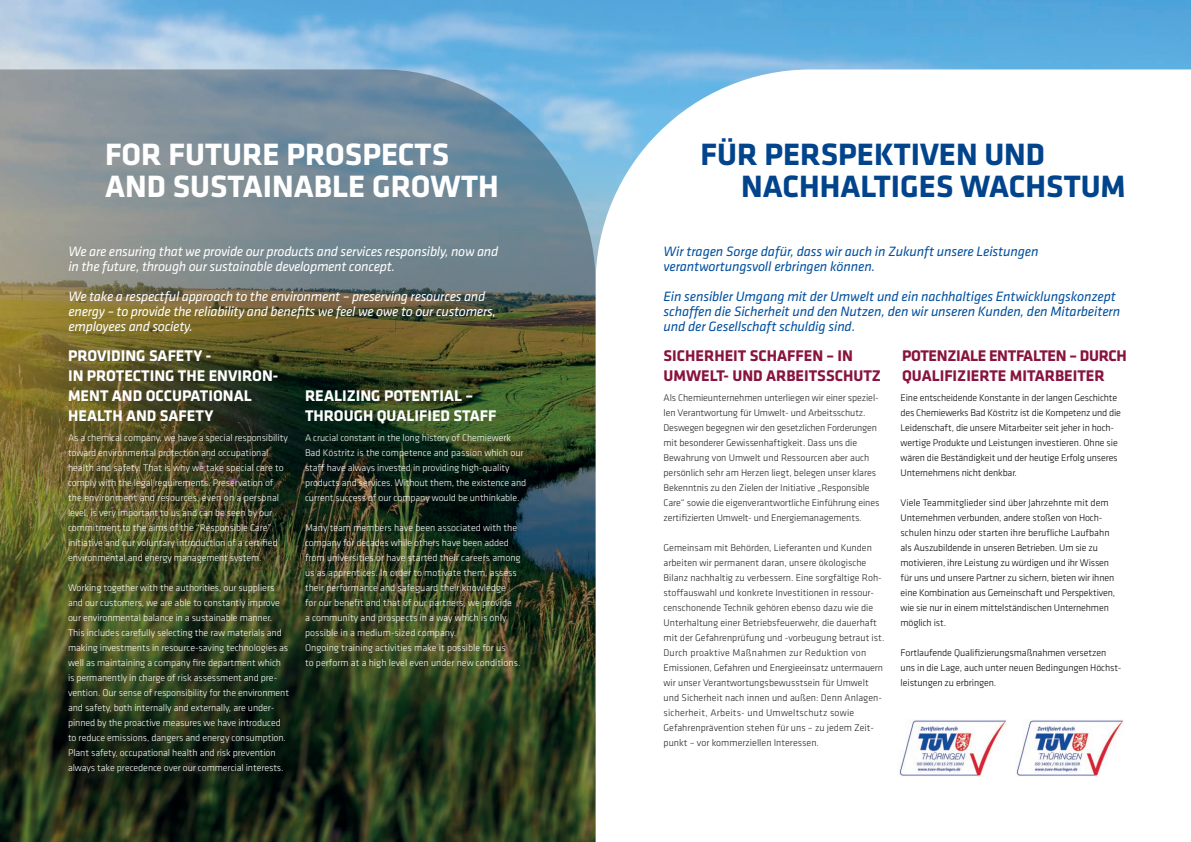
<style>
.page{position:relative;width:1191px;height:842px;background:#fff}
.page>*{position:absolute;margin:0;border:0;box-sizing:border-box;transform-origin:0 0}
.t1{font:700 32px/32px "Klavika";color:#01448c}
.t2{font:700 32px/32px "Klavika";color:#fff}
.t3{font:700 16px/20px "Klavika";color:#fff}
.t4{font:700 16px/20px "Klavika";letter-spacing:-.02em;color:#88133d}
.t5{font:700 16px/20px "Klavika";color:#88133d}
.t6{font:italic 14px/15px "Klavika";letter-spacing:-.02em;color:#fff}
.t7{font:italic 14px/15px "Klavika";letter-spacing:-.01em;color:#014f9e}
.t8{font:300 10px/15px "Klavika";letter-spacing:-.01em;color:#fff}
.t9{font:300 10px/15px "Klavika";color:#231f20}
.t10{font:300 10px/15px "Klavika";letter-spacing:-.015em;color:#000001}
</style>
<div class="page">
<img style="left:0;top:0;width:1191px;height:69px">
<svg style="left:595px;top:69px;width:596px;height:773px"></svg>
<img style="left:0;top:69px;width:595px;height:773px">
<img style="left:1015px;top:719px;width:109px;height:57px">
<img style="left:898px;top:719px;width:109px;height:57px">
<h1 class="t2" style="left:105px;top:139px;width:395px">FOR FUTURE PROSPECTS<br>AND SUSTAINABLE GROWTH</h1>
<h3 class="t6" style="left:69px;top:244px;width:431px">We are ensuring that we provide our products and services responsibly, now and in the future, through our sustainable development concept.</h3>
<h3 class="t6" style="left:69px;top:289px;width:429px">We take a respectful approach to the environment – preserving resources and energy – to provide the reliability and benefits we feel we owe to our customers, employees and society.</h3>
<h2 class="t3" style="left:68px;top:346px;width:212px">PROVIDING SAFETY -<br>IN PROTECTING THE ENVIRON-<br>MENT AND OCCUPATIONAL<br>HEALTH AND SAFETY</h2>
<p class="t8" style="left:305px;top:430px;width:223px">A crucial constant in the long history of Chemiewerk Bad Köstritz is the competence and passion which our staff have always invested in providing high-quality products and services. Without them, the existence and current success of our company would be unthinkable.</p>
<p class="t8" style="left:305px;top:520px;width:217px">Many team members have been associated with the company for decades while others have been added from universities or have started their careers among us as apprentices. In order to motivate them, assess their performance and safeguard their knowledge<br>for our benefit and that of our partners, we provide<br>a community and prospects in a way which is only possible in a medium-sized company.<br>Ongoing training activities make it possible for us<br>to perform at a high level even under new conditions.</p>
<h2 class="t3" style="left:305px;top:386px;width:193px">REALIZING POTENTIAL –<br>THROUGH QUALIFIED STAFF</h2>
<p class="t8" style="left:68px;top:430px;width:221px">As a chemical company, we have a special responsibility toward environmental protection and occupational health and safety. That is why we take special care to comply with the legal requirements. Preservation of the environment and resources, even on a personal level, is very important to us and can be seen by our commitment to the aims of the “Responsible Care” initiative and our voluntary introduction of a certified environmental and energy management system.</p>
<p class="t8" style="left:68px;top:580px;width:223px">Working together with the authorities, our suppliers and our customers, we are able to constantly improve our environmental balance in a sustainable manner.<br>This includes carefully selecting the raw materials and making investments in resource-saving technologies as well as maintaining a company fire department which is permanently in charge of risk assessment and pre&shy;vention. Our sense of responsibility for the environment and safety, both internally and externally, are under&shy;pinned by the proactive measures we have introduced to reduce emissions, dangers and energy consumption.<br>Plant safety, occupational health and risk prevention always take precedence over our commercial interests.</p>
<h1 class="t1" style="left:741px;top:139px;width:386px;text-indent:-40px">FÜR PERSPEKTIVEN UND<br>NACHHALTIGES WACHSTUM</h1>
<h3 class="t7" style="left:663px;top:244px;width:376px">Wir tragen Sorge dafür, dass wir auch in Zukunft unsere Leistungen verantwortungsvoll erbringen können.</h3>
<h3 class="t7" style="left:663px;top:289px;width:458px">Ein sensibler Umgang mit der Umwelt und ein nachhaltiges Entwicklungskonzept schaffen die Sicherheit und den Nutzen, den wir unseren Kunden, den Mitarbeitern und der Gesellschaft schuldig sind.</h3>
<h2 class="t5" style="left:663px;top:346px;width:219px">SICHERHEIT SCHAFFEN – IN<br>UMWELT- UND ARBEITSSCHUTZ</h2>
<p class="t9" style="left:663px;top:390px;width:217px">Als Chemieunternehmen unterliegen wir einer speziel&shy;len Verantwortung für Umwelt- und Arbeitsschutz.<br>Deswegen begegnen wir den gesetzlichen Forderungen mit besonderer Gewissenhaftigkeit. Dass uns die Bewahrung von Umwelt und Ressourcen aber auch persönlich sehr am Herzen liegt, belegen unser klares Bekenntnis zu den Zielen der Initiative „Responsible Care“ sowie die eigenverantwortliche Einführung eines zertifizierten Umwelt- und Energiemanagements.</p>
<p class="t9" style="left:663px;top:540px;width:222px">Gemeinsam mit Behörden, Lieferanten und Kunden arbeiten wir permanent daran, unsere ökologische Bilanz nachhaltig zu verbessern. Eine sorgfältige Roh&shy;stoffauswahl und konkrete Investitionen in ressour&shy;censchonende Technik gehören ebenso dazu wie die Unterhaltung einer Betriebsfeuerwehr, die dauerhaft mit der Gefahrenprüfung und -vorbeugung betraut ist.<br>Durch proaktive Maßnahmen zur Reduktion von Emissionen, Gefahren und Energieeinsatz untermauern wir unser Verantwortungsbewusstsein für Umwelt und Sicherheit nach innen und außen: Denn Anlagen&shy;sicherheit, Arbeits- und Umweltschutz sowie Gefahrenprävention stehen für uns – zu jedem Zeit&shy;punkt – vor kommerziellen Interessen.</p>
<h2 class="t4" style="left:902px;top:346px;width:226px">POTENZIALE ENTFALTEN – DURCH<br>QUALIFIZIERTE MITARBEITER</h2>
<p class="t10" style="left:900px;top:390px;width:222px">Eine entscheidende Konstante in der langen Geschichte des Chemiewerks Bad Köstritz ist die Kompetenz und die Leidenschaft, die unsere Mitarbeiter seit jeher in hoch&shy;wertige Produkte und Leistungen investieren. Ohne sie wären die Beständigkeit und der heutige Erfolg unseres Unternehmens nicht denkbar.</p>
<p class="t10" style="left:900px;top:495px;width:216px">Viele Teammitglieder sind über Jahrzehnte mit dem Unternehmen verbunden, andere stoßen von Hoch&shy;schulen hinzu oder starten ihre berufliche Laufbahn als Auszubildende in unseren Betrieben. Um sie zu motivieren, ihre Leistung zu würdigen und ihr Wissen für uns und unsere Partner zu sichern, bieten wir ihnen eine Kombination aus Gemeinschaft und Perspektiven, wie sie nur in einem mittelständischen Unternehmen möglich ist.</p>
<p class="t10" style="left:900px;top:645px;width:222px">Fortlaufende Qualifizierungsmaßnahmen versetzen uns in die Lage, auch unter neuen Bedingungen Höchst&shy;leistungen zu erbringen.</p>
</div>
